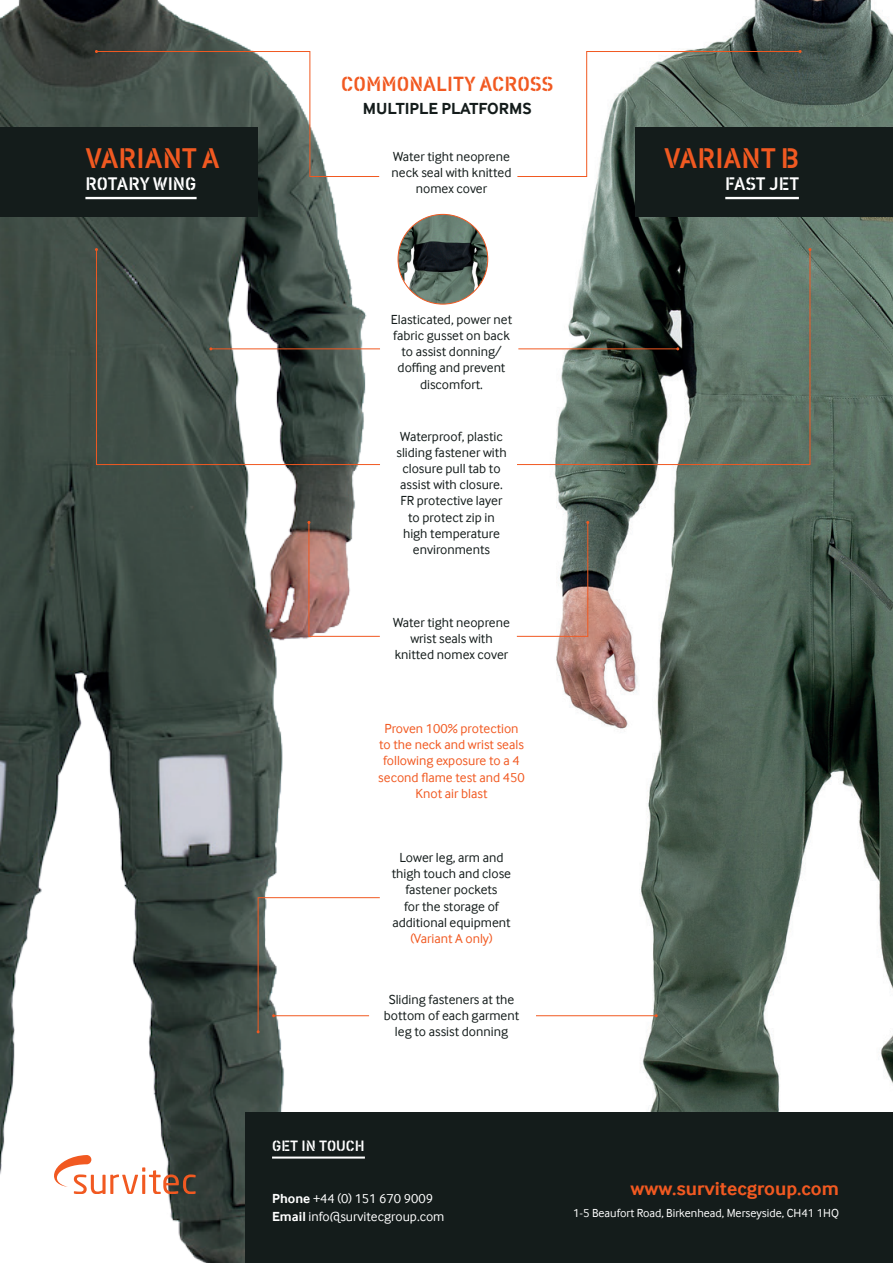
<style>
.page{position:relative;width:893px;height:1263px;background:#fff}
.page>*{position:absolute;margin:0;border:0;box-sizing:border-box;transform-origin:0 0}
.t1{font:29.1px "Vtg Stencil DIN";color:#f15921}
.t2{font:21px "Vtg Stencil DIN";color:#f15921}
.t3{font:700 19.5px "Inter Face";color:#f15921}
.t4{font:18.6px "Vtg Stencil DIN";color:#fff}
.t5{font:700 16.5px "Inter Face";color:#141c1b}
.t6{font:15.3px "Vtg Stencil DIN";color:#fff}
.t7{font:13.5px/16.2px "Inter Face";color:#141c1b;text-align:center}
.t8{font:13.5px/16.2px "Inter Face";color:#f15921;text-align:center}
.t9{font:13.5px "Inter Face";color:#fff}
.t10{font:12px "Inter Face";color:#fff}
.s1{font-weight:700}
</style>
<div class="page">
<img style="left:517px;top:0;width:376px;height:1112px">
<img style="left:0;top:0;width:399px;height:1263px">
<div style="left:635px;top:128px;width:258px;height:89px;background:#141c1b"></div>
<div style="left:0;top:128px;width:258px;height:89px;background:#141c1b"></div>
<hr style="left:85px;top:197px;width:112px;height:2px;background:#fff">
<hr style="left:725px;top:197px;width:74px;height:2px;background:#fff">
<img style="left:398px;top:214px;width:90px;height:90px;border-radius:45px">
<div style="left:246px;top:1112px;width:647px;height:151px;background:#141c1b"></div>
<hr style="left:272px;top:1156px;width:93px;height:2px;background:#fff">
<svg style="left:54px;top:1155px;width:142px;height:39px"></svg>
<svg style="left:95px;top:50px;width:285px;height:127px"></svg>
<svg style="left:517px;top:50px;width:285px;height:127px"></svg>
<svg style="left:96px;top:249px;width:285px;height:216px"></svg>
<svg style="left:517px;top:249px;width:294px;height:216px"></svg>
<hr style="left:211px;top:348px;width:169px;height:1px;background:#f15921">
<hr style="left:536px;top:1015px;width:120px;height:1px;background:#f15921">
<svg style="left:516px;top:521px;width:73px;height:116px"></svg>
<svg style="left:307px;top:521px;width:74px;height:116px"></svg>
<svg style="left:257px;top:897px;width:124px;height:136px"></svg>
<hr style="left:518px;top:348px;width:160px;height:1px;background:#f15921">
<h1 class="t1" style="left:85px;top:141px;width:136px">VARIANT A</h1>
<h3 class="t4" style="left:85px;top:173px;width:113px">ROTARY WING</h3>
<h2 class="t2" style="left:341px;top:71px;width:214px">COMMONALITY ACROSS</h2>
<p class="t5" style="left:363px;top:99px;width:170px">MULTIPLE PLATFORMS</p>
<p class="t7" style="left:392px;top:149px;width:121px">Water tight neoprene neck seal with knitted nomex cover</p>
<p class="t7" style="left:391px;top:312px;width:123px">Elasticated, power net fabric gusset on back to assist donning/ doffing and prevent discomfort.</p>
<p class="t7" style="left:396px;top:429px;width:112px">Waterproof, plastic sliding fastener with closure pull tab to assist with closure.<br>FR protective layer to protect zip in high temperature environments</p>
<p class="t7" style="left:393px;top:615px;width:118px">Water tight neoprene wrist seals with knitted nomex cover</p>
<p class="t8" style="left:378px;top:722px;width:148px">Proven 100% protection to the neck and wrist seals following exposure to a 4 second flame test and 450<br>Knot air blast</p>
<p class="t7" style="left:392px;top:850px;width:121px">Lower leg, arm and thigh touch and close fastener pockets<br>for the storage of additional equipment</p>
<p class="t8" style="left:410px;top:931px;width:84px">(Variant A only)</p>
<p class="t7" style="left:384px;top:992px;width:137px">Sliding fasteners at the bottom of each garment leg to assist donning</p>
<p class="t6" style="left:272px;top:1136px;width:94px">GET IN TOUCH</p>
<h1 class="t1" style="left:664px;top:141px;width:136px">VARIANT B</h1>
<h3 class="t4" style="left:725px;top:173px;width:76px">FAST JET</h3>
<p class="t9" style="left:272px;top:1190px;width:162px"><span class="s1">Phone</span> +44 (0) 151 670 9009</p>
<h3 class="t3" style="left:631px;top:1177px;width:210px">www.survitecgroup.com</h3>
<p class="t9" style="left:272px;top:1208px;width:174px"><span class="s1">Email</span> info@survitecgroup.com</p>
<p class="t10" style="left:573px;top:1206px;width:267px">1-5 Beaufort Road, Birkenhead, Merseyside, CH41 1HQ</p>
</div>
